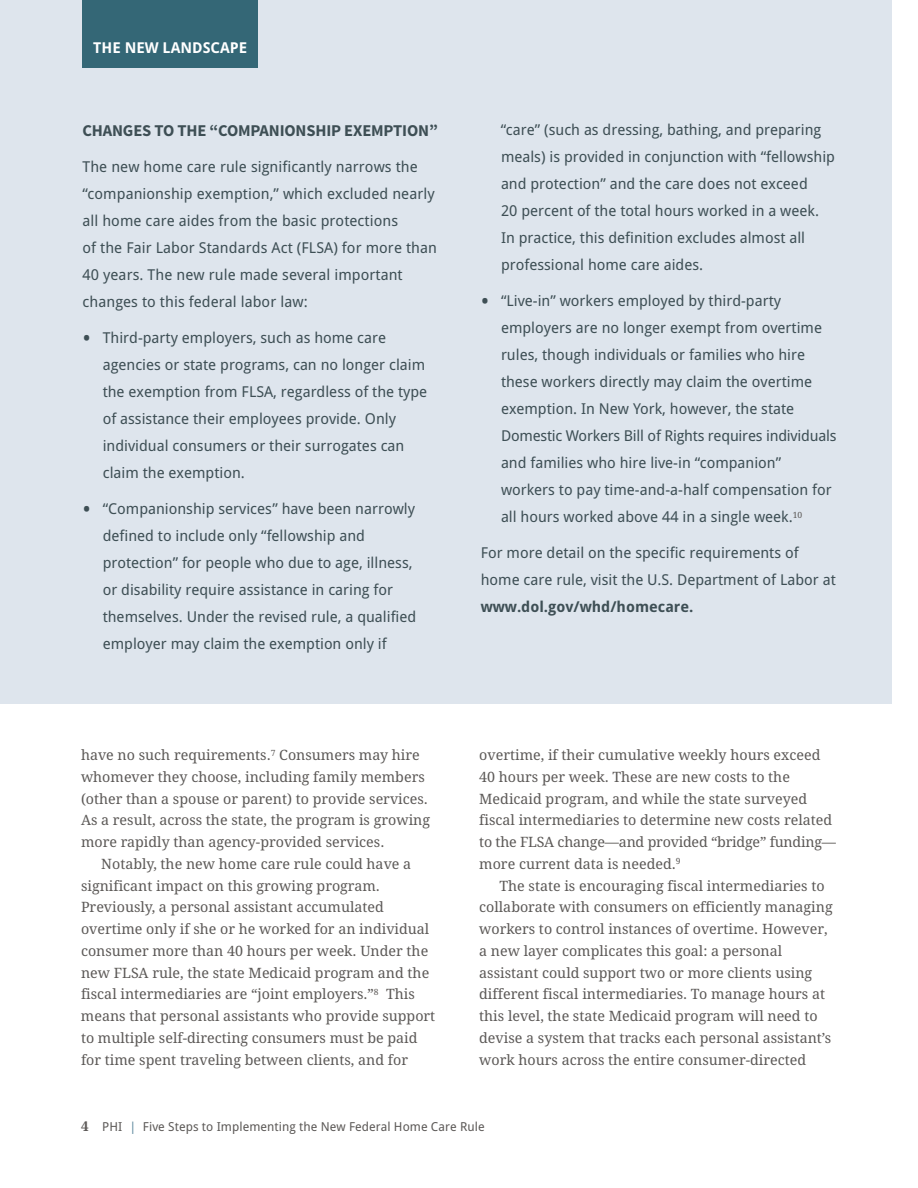
<style>
.page{position:relative;width:918px;height:1188px;background:#fff}
.page>*{position:absolute;margin:0;border:0;box-sizing:border-box;transform-origin:0 0}
.t1{font:700 16.5px "Source Sans Pro";letter-spacing:-.01em;color:#3e4f55}
.t2{font:15px/27px "Droid Sans";color:#3e4f55}
.t3{font:700 15px "Droid Sans";color:#3e4f55}
.t4{font:700 15px "Droid Sans";color:#fff}
.t5{font:14.25px/21.8px "Droid Serif";color:#5c5957}
.t6{font:12.3px "Droid Sans";letter-spacing:.005em;color:#5c5957}
.s1{font-size:22.5px}
.s2{font-family:"Droid Serif";font-weight:700;font-size:13.5px}
.s3{color:#5c879c}
</style>
<div class="page">
<div style="left:0;top:0;width:891px;height:704px;background:#dee5ed"></div>
<div style="left:82px;top:0;width:176px;height:68px;background:#346776"></div>
<p class="t4" style="left:93px;top:39px;width:155px">THE NEW LANDSCAPE</p>
<p class="t1" style="left:82px;top:125px;width:357px">CHANGES TO THE “COMPANIONSHIP EXEMPTION”</p>
<p class="t2" style="left:82px;top:153px;width:356px">The new home care rule significantly narrows the “companionship exemption,” which excluded nearly all home care aides from the basic protections<br>of the Fair Labor Standards Act (FLSA) for more than 40 years. The new rule made several important changes to this federal labor law:</p>
<p class="t2" style="left:103px;top:324px;width:326px;text-indent:-20px"><span class="s1">•</span> Third-party employers, such as home care agencies or state programs, can no longer claim the exemption from FLSA, regardless of the type of assistance their employees provide. Only individual consumers or their surrogates can claim the exemption.</p>
<p class="t2" style="left:103px;top:495px;width:315px;text-indent:-20px"><span class="s1">•</span> “Companionship services” have been narrowly defined to include only “fellowship and protection” for people who due to age, illness, or disability require assistance in caring for themselves. Under the revised rule, a qualified employer may claim the exemption only if</p>
<p class="t5" style="left:81px;top:744px;width:351px">have no such requirements.<sup>7</sup> Consumers may hire whomever they choose, including family members (other than a spouse or parent) to provide services.<br>As a result, across the state, the program is growing more rapidly than agency-provided services.</p>
<p class="t5" style="left:81px;top:853px;width:356px;text-indent:20px">Notably, the new home care rule could have a significant impact on this growing program.<br>Previously, a personal assistant accumulated overtime only if she or he worked for an individual consumer more than 40 hours per week. Under the new FLSA rule, the state Medicaid program and the fiscal intermediaries are “joint employers.”<sup>8</sup> This means that personal assistants who provide support to multiple self-directing consumers must be paid for time spent traveling between clients, and for</p>
<p class="t2" style="left:501px;top:117px;width:336px">“care” (such as dressing, bathing, and preparing meals) is provided in conjunction with “fellowship and protection” and the care does not exceed<br>20 percent of the total hours worked in a week.<br>In practice, this definition excludes almost all professional home care aides.</p>
<p class="t2" style="left:501px;top:288px;width:337px;text-indent:-20px"><span class="s1">•</span> “Live-in” workers employed by third-party employers are no longer exempt from overtime rules, though individuals or families who hire these workers directly may claim the overtime exemption. In New York, however, the state Domestic Workers Bill of Rights requires individuals and families who hire live-in “companion” workers to pay time-and-a-half compensation for all hours worked above 44 in a single week.<sup>10</sup></p>
<p class="t2" style="left:481px;top:540px;width:357px">For more detail on the specific requirements of home care rule, visit the U.S. Department of Labor at</p>
<p class="t3" style="left:481px;top:598px;width:214px">www.dol.gov/whd/homecare.</p>
<p class="t5" style="left:479px;top:744px;width:358px">overtime, if their cumulative weekly hours exceed 40 hours per week. These are new costs to the Medicaid program, and while the state surveyed fiscal intermediaries to determine new costs related to the FLSA change—and provided “bridge” funding— more current data is needed.<sup>9</sup></p>
<p class="t5" style="left:479px;top:875px;width:355px;text-indent:20px">The state is encouraging fiscal intermediaries to collaborate with consumers on efficiently managing workers to control instances of overtime. However, a new layer complicates this goal: a personal assistant could support two or more clients using different fiscal intermediaries. To manage hours at this level, the state Medicaid program will need to devise a system that tracks each personal assistant’s work hours across the entire consumer-directed</p>
<p class="t6" style="left:81px;top:1119px;width:405px"><span class="s2">4</span> PHI <span class="s3">|</span> Five Steps to Implementing the New Federal Home Care Rule</p>
</div>
